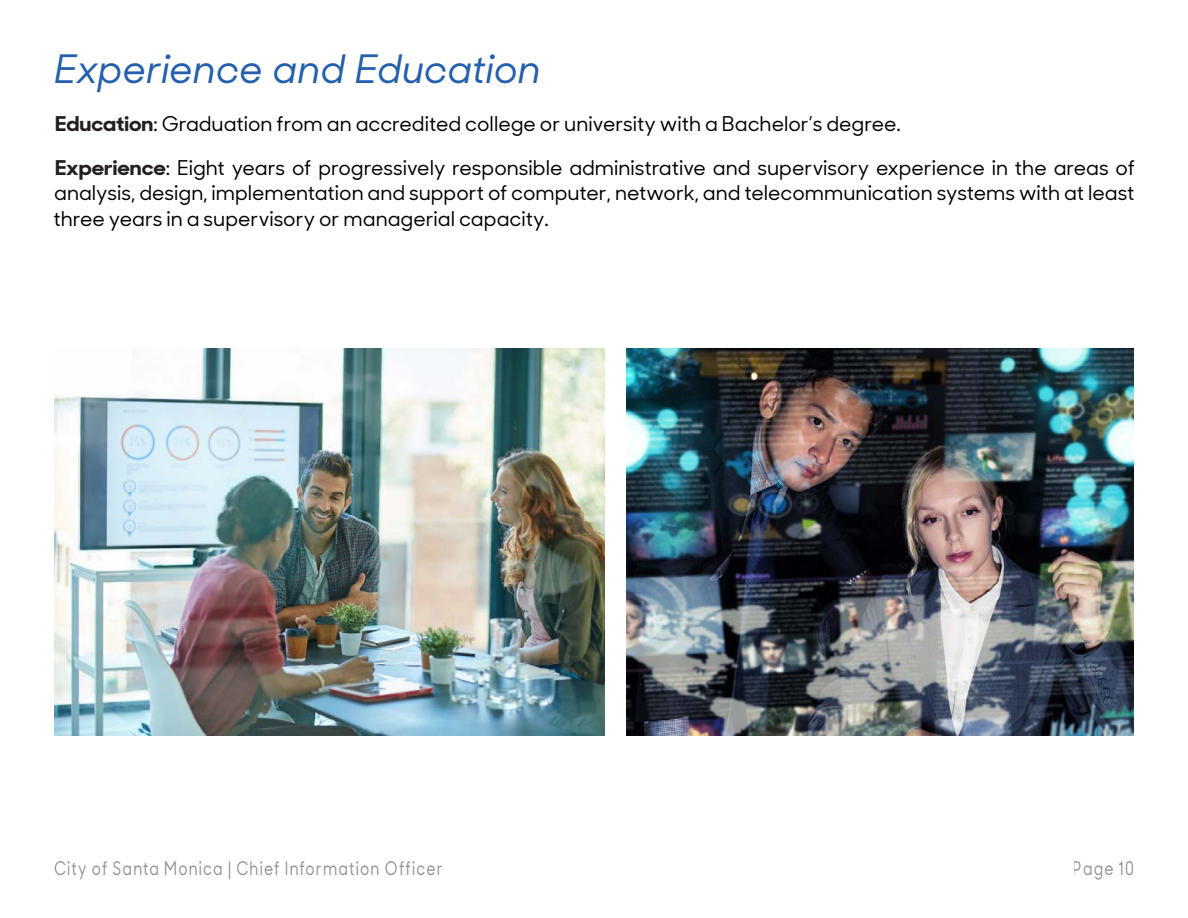
<style>
.page{position:relative;width:1188px;height:918px;background:#fff}
.page>*{position:absolute;margin:0;border:0;box-sizing:border-box;transform-origin:0 0}
.RA_Major_Heading{font:italic 500 39px "Santa Monica Sharp";color:#235fad}
.t1{font:500 20.25px/25.5px "Santa Monica Sharp";color:#000;text-align:justify}
.t2{font:500 18.75px "Santa Monica Sharp";letter-spacing:.08em;color:#231f20;scale:.8 1}
.s1{font-weight:700;color:#231f20}
</style>
<div class="page">
<img style="left:626px;top:348px;width:508px;height:388px">
<img style="left:54px;top:348px;width:551px;height:388px">
<p class="RA_Major_Heading" style="left:54px;top:37px;width:488px">Experience and Education</p>
<p class="t1" style="left:55px;top:110px;width:847px"><span class="s1">Education</span>: Graduation from an accredited college or university with a Bachelor’s degree.</p>
<p class="t1" style="left:53px;top:154px;width:1083px"><span class="s1">Experience</span>: Eight years of progressively responsible administrative and supervisory experience in the areas of analysis, design, implementation and support of computer, network, and telecommunication systems with at least three years in a supervisory or managerial capacity.</p>
<p class="t2" style="left:54px;top:855px;width:487px">City of Santa Monica | Chief Information Officer</p>
<p class="t2" style="left:1073px;top:855px;width:78px">Page 10</p>
</div>
